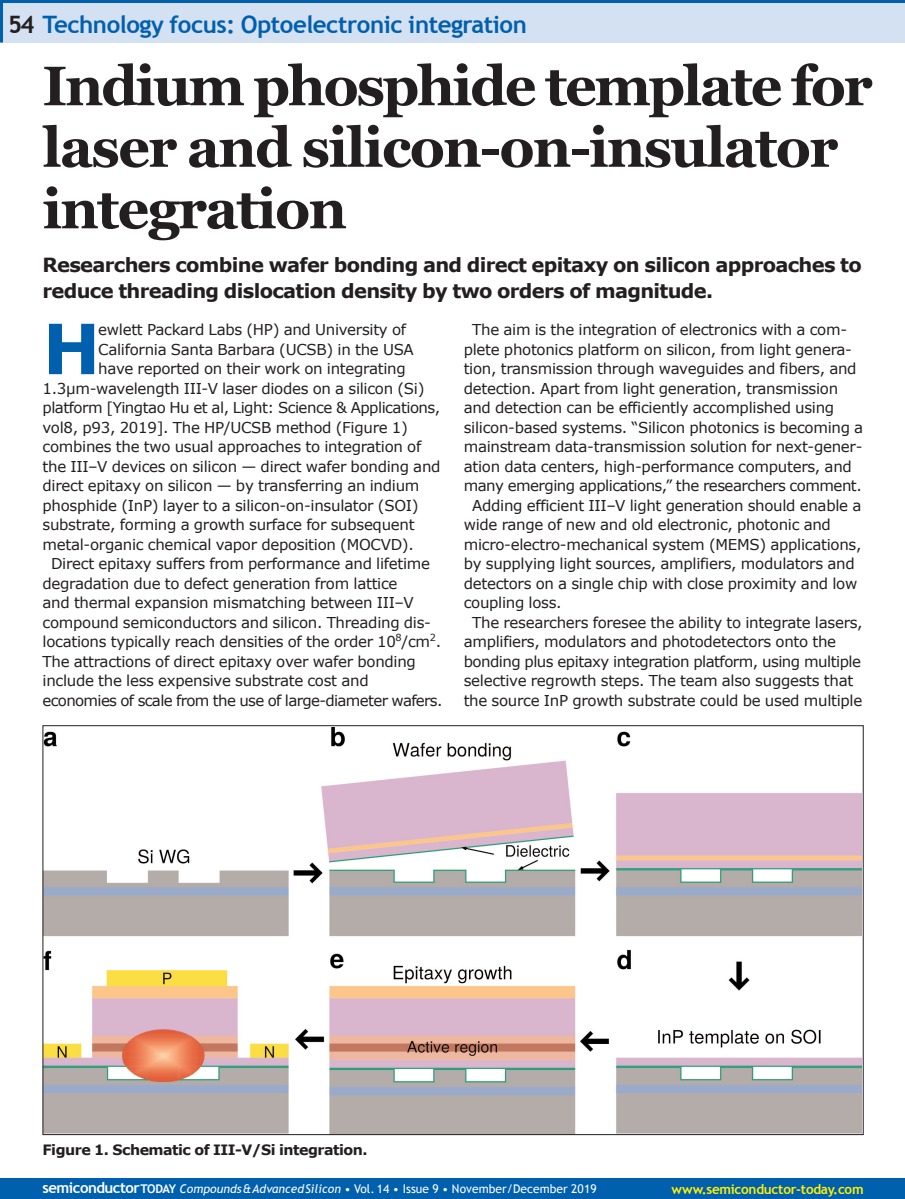
<style>
.page{position:relative;width:905px;height:1199px;background:#fff}
.page>*{position:absolute;margin:0;border:0;box-sizing:border-box;transform-origin:0 0}
.t1{font:700 69.3px "Verdana";color:#0160ae}
.t2{font:700 55.5px/61.5px "Georgia";letter-spacing:-.03em;color:#231f20}
.t3{font:700 24px "Trebuchet MS";letter-spacing:-.02em;color:#0160ae}
.t4{font:700 19.5px/25.5px "Verdana";letter-spacing:-.035em;color:#231f20}
.t5{font:15px "Verdana";letter-spacing:-.02em;color:#231f20}
.t6{font:15px "Verdana";letter-spacing:-.045em;color:#231f20}
.t7{font:700 14.25px "Verdana";letter-spacing:-.035em;color:#231f20}
.t8{font:700 13.5px "Trebuchet MS";letter-spacing:-.02em;color:#fff101}
.t9{font:12px "Trebuchet MS";letter-spacing:.005em;color:#fff}
.s1{color:#231f20}
.s2{font-weight:700;font-size:15px}
.s3{font-weight:700}
.s4{font-style:italic}
</style>
<div class="page">
<div style="left:0;top:0;width:904px;height:43px;background:#d4e1f2"></div>
<hr style="left:0;top:0;width:3px;height:43px;background:#0160ae">
<div style="left:0;top:1178px;width:904px;height:20px;background:#0160ae"></div>
<hr style="left:0;top:0;width:904px;height:3px;background:#0160ae">
<img style="left:45px;top:727px;width:816px;height:406px">
<p class="t3" style="left:8px;top:10px;width:520px"><span class="s1">54</span> Technology focus: Optoelectronic integration</p>
<p class="t2" style="left:43px;top:55px;width:831px">Indium phosphide template for laser and silicon-on-insulator integration</p>
<p class="t4" style="left:43px;top:251px;width:820px">Researchers combine wafer bonding and direct epitaxy on silicon approaches to reduce threading dislocation density by two orders of magnitude.</p>
<p class="t1" style="left:43px;top:304px;width:59px">H</p>
<p class="t5" style="left:98px;top:320px;width:309px">ewlett Packard Labs (HP) and University of</p>
<p class="t5" style="left:98px;top:339px;width:317px">California Santa Barbara (UCSB) in the USA</p>
<p class="t5" style="left:98px;top:359px;width:309px">have reported on their work on integrating</p>
<p class="t5" style="left:43px;top:378px;width:383px">1.3µm-wavelength III-V laser diodes on a silicon (Si)</p>
<p class="t5" style="left:43px;top:398px;width:399px">platform [Yingtao Hu et al, Light: Science &amp; Applications,</p>
<p class="t5" style="left:43px;top:417px;width:367px">vol8, p93, 2019]. The HP/UCSB method (Figure 1)</p>
<p class="t5" style="left:43px;top:437px;width:380px">combines the two usual approaches to integration of</p>
<p class="t5" style="left:43px;top:456px;width:399px">the III–V devices on silicon — direct wafer bonding and</p>
<p class="t5" style="left:43px;top:476px;width:378px">direct epitaxy on silicon — by transferring an indium</p>
<p class="t5" style="left:43px;top:495px;width:377px">phosphide (InP) layer to a silicon-on-insulator (SOI)</p>
<p class="t5" style="left:43px;top:515px;width:373px">substrate, forming a growth surface for subsequent</p>
<p class="t5" style="left:43px;top:534px;width:373px">metal-organic chemical vapor deposition (MOCVD).</p>
<p class="t5" style="left:51px;top:554px;width:380px">Direct epitaxy suffers from performance and lifetime</p>
<p class="t5" style="left:43px;top:573px;width:356px">degradation due to defect generation from lattice</p>
<p class="t5" style="left:43px;top:593px;width:372px">and thermal expansion mismatching between III–V</p>
<p class="t5" style="left:43px;top:612px;width:390px">compound semiconductors and silicon. Threading dis-</p>
<p class="t5" style="left:43px;top:632px;width:400px">locations typically reach densities of the order 10<sup>8</sup>/cm<sup>2</sup>.</p>
<p class="t5" style="left:43px;top:651px;width:375px">The attractions of direct epitaxy over wafer bonding</p>
<p class="t5" style="left:43px;top:671px;width:327px">include the less expensive substrate cost and</p>
<p class="t6" style="left:43px;top:690px;width:401px">economies of scale from the use of large-diameter wafers.</p>
<p class="t5" style="left:472px;top:320px;width:376px">The aim is the integration of electronics with a com-</p>
<p class="t5" style="left:463px;top:339px;width:390px">plete photonics platform on silicon, from light genera-</p>
<p class="t5" style="left:463px;top:359px;width:394px">tion, transmission through waveguides and fibers, and</p>
<p class="t5" style="left:463px;top:378px;width:376px">detection. Apart from light generation, transmission</p>
<p class="t5" style="left:463px;top:398px;width:372px">and detection can be efficiently accomplished using</p>
<p class="t5" style="left:463px;top:417px;width:401px">silicon-based systems. “Silicon photonics is becoming a</p>
<p class="t5" style="left:463px;top:437px;width:400px">mainstream data-transmission solution for next-gener-</p>
<p class="t5" style="left:463px;top:456px;width:389px">ation data centers, high-performance computers, and</p>
<p class="t5" style="left:463px;top:476px;width:399px">many emerging applications,” the researchers comment.</p>
<p class="t5" style="left:472px;top:495px;width:390px">Adding efficient III–V light generation should enable a</p>
<p class="t5" style="left:463px;top:515px;width:369px">wide range of new and old electronic, photonic and</p>
<p class="t5" style="left:463px;top:534px;width:399px">micro-electro-mechanical system (MEMS) applications,</p>
<p class="t5" style="left:463px;top:554px;width:392px">by supplying light sources, amplifiers, modulators and</p>
<p class="t5" style="left:463px;top:573px;width:395px">detectors on a single chip with close proximity and low</p>
<p class="t5" style="left:463px;top:593px;width:100px">coupling loss.</p>
<p class="t5" style="left:472px;top:612px;width:392px">The researchers foresee the ability to integrate lasers,</p>
<p class="t5" style="left:463px;top:632px;width:374px">amplifiers, modulators and photodetectors onto the</p>
<p class="t5" style="left:463px;top:651px;width:399px">bonding plus epitaxy integration platform, using multiple</p>
<p class="t5" style="left:463px;top:671px;width:391px">selective regrowth steps. The team also suggests that</p>
<p class="t5" style="left:463px;top:690px;width:400px">the source InP growth substrate could be used multiple</p>
<p class="t7" style="left:43px;top:1140px;width:326px">Figure 1. Schematic of III-V/Si integration.</p>
<p class="t9" style="left:43px;top:1181px;width:555px"><span class="s2">semiconductor</span><span class="s3">TODAY</span> <span class="s4">Compounds&amp;AdvancedSilicon</span> • Vol. 14 • Issue 9 • November/December 2019</p>
<p class="t8" style="left:671px;top:1180px;width:194px">www.semiconductor-today.com</p>
</div>
